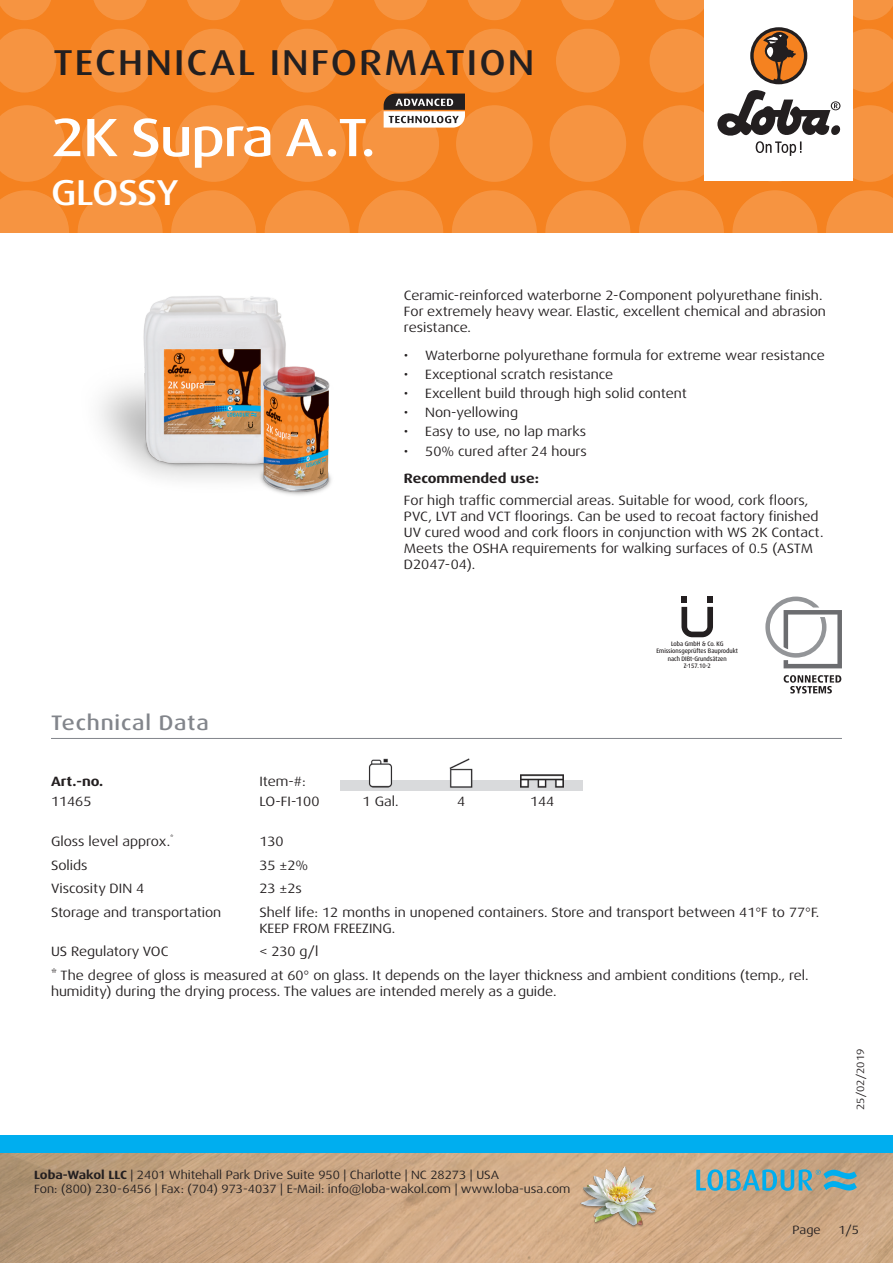
<style>
.page{position:relative;width:893px;height:1263px;background:#fff}
.page>*{position:absolute;margin:0;border:0;box-sizing:border-box;transform-origin:0 0}
.t1{font:500 expanded 54px "Dax Pro";letter-spacing:-.025em;color:#fff}
.t2{font:500 expanded 36px "Dax Pro";letter-spacing:.06em;color:#231f20}
.t3{font:500 expanded 36px "Dax Pro";letter-spacing:-.025em;color:#fff}
.Titel_grau{font:500 expanded 21px "Dax Pro";letter-spacing:.04em;color:#82858b}
.Text{font:expanded 13.5px/16.2px "Dax Pro";color:#231f20}
.Text_Bold{font:700 expanded 13.5px "Dax Pro";color:#231f20}
.Text_zentriert{font:expanded 13.5px "Dax Pro";color:#231f20}
.t4{font:expanded 12px/14.4px "Dax Pro";color:#231f20}
.t5{font:expanded 10.5px "Dax Pro";color:#231f20}
.DIBT{font:500 expanded 6.45px/7.5px "Dax Pro";color:#231f20;text-align:center;scale:.82 1}
.s1{font-weight:700}
</style>
<div class="page">
<div style="left:0;top:0;width:893px;height:233px;background:#f58220"></div>
<svg style="left:0;top:190px;width:69px;height:43px"></svg>
<svg style="left:78px;top:190px;width:85px;height:85px;fill:#f69441"></svg>
<svg style="left:171px;top:190px;width:85px;height:85px;fill:#f69441"></svg>
<svg style="left:265px;top:190px;width:85px;height:85px;fill:#f69441"></svg>
<svg style="left:358px;top:190px;width:85px;height:85px;fill:#f69441"></svg>
<svg style="left:545px;top:190px;width:85px;height:85px;fill:#f69441"></svg>
<svg style="left:452px;top:190px;width:85px;height:85px;fill:#f69441"></svg>
<svg style="left:732px;top:190px;width:85px;height:85px;fill:#f69441"></svg>
<svg style="left:639px;top:190px;width:85px;height:85px;fill:#f69441"></svg>
<svg style="left:826px;top:190px;width:67px;height:43px"></svg>
<svg style="left:0;top:105px;width:65px;height:77px"></svg>
<svg style="left:82px;top:105px;width:76px;height:77px"></svg>
<svg style="left:175px;top:105px;width:77px;height:77px"></svg>
<svg style="left:269px;top:105px;width:76px;height:77px"></svg>
<svg style="left:550px;top:105px;width:76px;height:77px"></svg>
<svg style="left:0;top:29px;width:56px;height:63px"></svg>
<svg style="left:182px;top:29px;width:64px;height:63px"></svg>
<svg style="left:88px;top:29px;width:64px;height:63px"></svg>
<svg style="left:275px;top:29px;width:64px;height:63px"></svg>
<svg style="left:556px;top:29px;width:64px;height:63px"></svg>
<svg style="left:0;top:0;width:51px;height:20px"></svg>
<svg style="left:187px;top:0;width:53px;height:20px"></svg>
<svg style="left:468px;top:0;width:53px;height:20px"></svg>
<svg style="left:655px;top:0;width:49px;height:20px"></svg>
<svg style="left:93px;top:0;width:54px;height:20px"></svg>
<svg style="left:374px;top:0;width:54px;height:20px"></svg>
<svg style="left:281px;top:0;width:53px;height:20px"></svg>
<svg style="left:561px;top:0;width:54px;height:20px"></svg>
<svg style="left:853px;top:0;width:40px;height:20px"></svg>
<img style="left:0;top:1152px;width:893px;height:111px">
<div style="left:0;top:1135px;width:893px;height:17px;background:#00aeef"></div>
<div style="left:704px;top:0;width:149px;height:181px;background:#fff"></div>
<svg style="left:643px;top:28px;width:250px;height:154px"></svg>
<img style="left:578px;top:1161px;width:82px;height:81px">
<svg style="left:696px;top:1169px;width:161px;height:22px;background:#74a7ae"></svg>
<hr style="left:51px;top:738px;width:791px;height:1px;background:#82858b">
<img style="left:368px;top:758px;width:196px;height:22px">
<img style="left:340px;top:780px;width:243px;height:11px">
<img style="left:99px;top:272px;width:233px;height:223px">
<svg style="left:362px;top:29px;width:171px;height:153px"></svg>
<div style="left:707px;top:596px;width:6px;height:7px;background:#231f20"></div>
<div style="left:681px;top:596px;width:6px;height:7px;background:#231f20"></div>
<svg style="left:681px;top:607px;width:32px;height:30px"></svg>
<svg style="left:784px;top:675px;width:57px;height:18px"></svg>
<svg style="left:765px;top:596px;width:77px;height:72px"></svg>
<h2 class="t2" style="left:53px;top:40px;width:483px">TECHNICAL INFORMATION</h2>
<p class="t1" style="left:51px;top:103px;width:326px">2K Supra A.T.</p>
<h2 class="t3" style="left:51px;top:169px;width:129px">GLOSSY</h2>
<p class="Titel_grau" style="left:51px;top:709px;width:159px">Technical Data</p>
<p class="Text" style="left:404px;top:287px;width:423px">Ceramic-reinforced waterborne 2-Component polyurethane finish.<br>For extremely heavy wear. Elastic, excellent chemical and abrasion resistance.</p>
<p class="Text" style="left:404px;top:347px;width:422px">• Waterborne polyurethane formula for extreme wear resistance</p>
<p class="Text" style="left:404px;top:366px;width:211px">• Exceptional scratch resistance</p>
<p class="Text" style="left:404px;top:385px;width:284px">• Excellent build through high solid content</p>
<p class="Text" style="left:404px;top:405px;width:116px">• Non-yellowing</p>
<p class="Text" style="left:404px;top:424px;width:184px">• Easy to use, no lap marks</p>
<p class="Text" style="left:404px;top:443px;width:184px">• 50% cured after 24 hours</p>
<p class="Text_Bold" style="left:404px;top:470px;width:136px">Recommended use:</p>
<p class="Text" style="left:404px;top:492px;width:421px">For high traffic commercial areas. Suitable for wood, cork floors, PVC, LVT and VCT floorings. Can be used to recoat factory finished UV cured wood and cork floors in conjunction with WS 2K Contact.<br>Meets the OSHA requirements for walking surfaces of 0.5 (ASTM D2047-04).</p>
<p class="DIBT" style="left:657px;top:640px;width:101px">Loba GmbH &amp; Co. KG<br>Emissionsgeprüftes Bauprodukt nach DIBt-Grundsätzen<br>Z-157.10-2</p>
<p class="Text_Bold" style="left:51px;top:773px;width:54px">Art.-no.</p>
<p class="Text" style="left:259px;top:774px;width:48px">Item-#:</p>
<p class="Text" style="left:51px;top:793px;width:42px">11465</p>
<p class="Text" style="left:259px;top:793px;width:62px">LO-FI-100</p>
<p class="Text_zentriert" style="left:363px;top:792px;width:37px">1 Gal.</p>
<p class="Text_zentriert" style="left:457px;top:792px;width:10px">4</p>
<p class="Text_zentriert" style="left:530px;top:792px;width:26px">144</p>
<p class="Text" style="left:51px;top:833px;width:124px">Gloss level approx.<sup>*</sup></p>
<p class="Text" style="left:259px;top:833px;width:26px">130</p>
<p class="Text" style="left:51px;top:857px;width:38px">Solids</p>
<p class="Text" style="left:259px;top:857px;width:50px">35 ±2%</p>
<p class="Text" style="left:51px;top:881px;width:95px">Viscosity DIN 4</p>
<p class="Text" style="left:259px;top:881px;width:44px">23 ±2s</p>
<p class="Text" style="left:51px;top:904px;width:172px">Storage and transportation</p>
<p class="Text" style="left:259px;top:904px;width:561px">Shelf life: 12 months in unopened containers. Store and transport between 41°F to 77°F.<br>KEEP FROM FREEZING.</p>
<p class="Text" style="left:51px;top:944px;width:119px">US Regulatory VOC</p>
<p class="Text" style="left:259px;top:944px;width:61px">&lt; 230 g/l</p>
<p class="Text" style="left:51px;top:967px;width:759px">* The degree of gloss is measured at 60° on glass. It depends on the layer thickness and ambient conditions (temp., rel. humidity) during the drying process. The values are intended merely as a guide.</p>
<p class="t4" style="left:34px;top:1167px;width:538px"><span class="s1">Loba-Wakol LLC</span> | 2401 Whitehall Park Drive Suite 950 | Charlotte | NC 28273 | USA<br>Fon: (800) 230-6456 | Fax: (704) 973-4037 | E-Mail: info@loba-wakol.com | www.loba-usa.com</p>
<p class="t5" style="left:854px;top:1110px;width:63px;rotate:-90deg">25/02/2019</p>
<p class="t4" style="left:793px;top:1223px;width:30px">Page</p>
<p class="t4" style="left:838px;top:1223px;width:22px">1/5</p>
</div>
